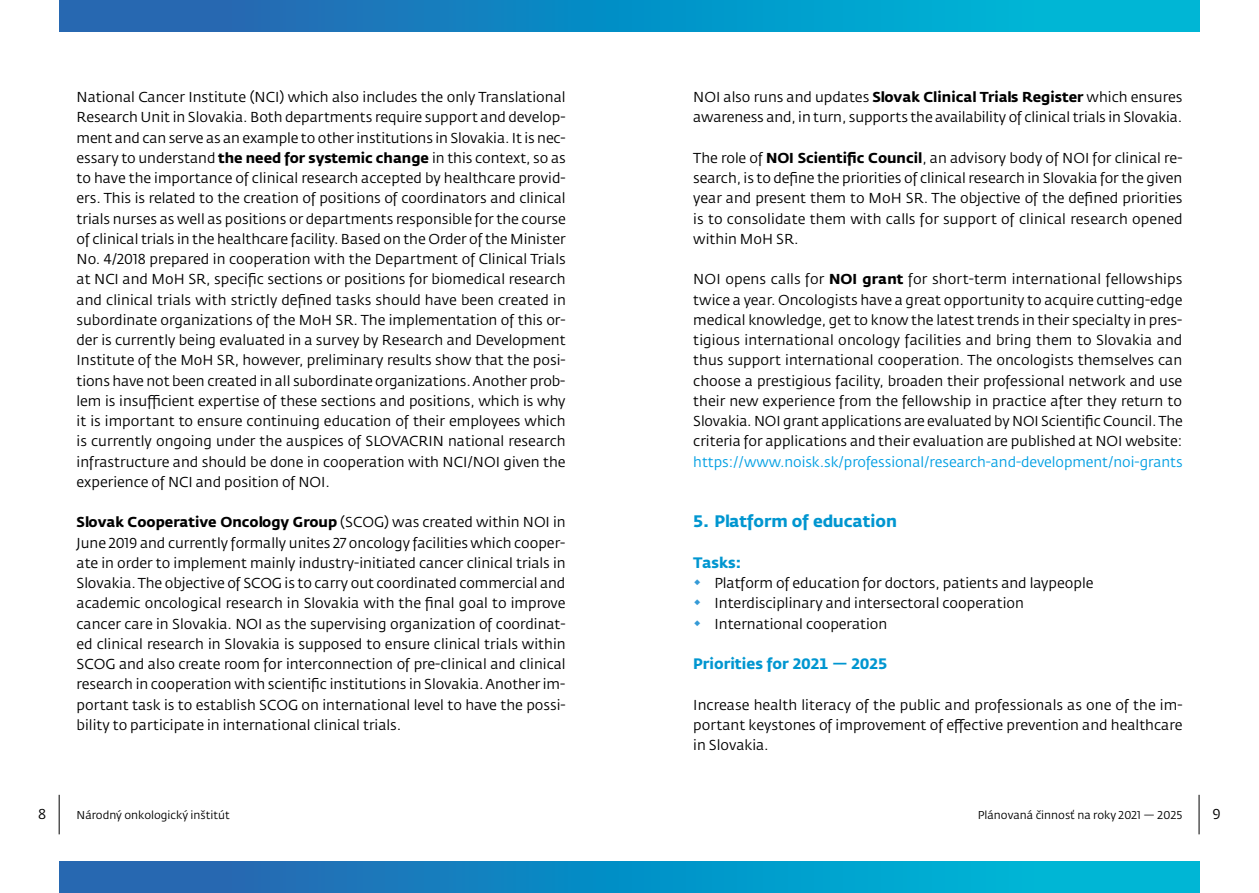
<style>
.page{position:relative;width:1259px;height:893px;background:#fff}
.page>*{position:absolute;margin:0;border:0;box-sizing:border-box;transform-origin:0 0}
.t1{font:700 16.5px "Fedra Sans Pro";color:#0096d0}
.t2{font:700 15px "Fedra Sans Pro";color:#0096d0}
.t3{font:14.25px/20.2px "Fedra Sans Pro";color:#000;text-align:justify}
.t4{font:14.25px "Fedra Sans Pro";letter-spacing:-.005em;color:#009fe3}
.t5{font:11.25px "Fedra Sans Pro";color:#000}
.s1{font-weight:700}
.s2{font-size:16.5px;color:#349ad6}
</style>
<div class="page">
<div style="left:60px;top:862px;width:1139px;height:31px;background:linear-gradient(to right,#275fae,#00c0db)"></div>
<div style="left:60px;top:0;width:1139px;height:31px;background:linear-gradient(to right,#275fae,#00c0db)"></div>
<hr style="left:59px;top:795px;width:1px;height:39px;background:#000">
<hr style="left:1198px;top:795px;width:1px;height:39px;background:#000">
<p class="t3" style="left:77px;top:87px;width:491px">National Cancer Institute (NCI) which also includes the only Translational Research Unit in Slovakia. Both departments require support and develop&shy;ment and can serve as an example to other institutions in Slovakia. It is nec&shy;essary to understand <span class="s1">the need for systemic change</span> in this context, so as to have the importance of clinical research accepted by healthcare provid&shy;ers. This is related to the creation of positions of coordinators and clinical trials nurses as well as positions or departments responsible for the course of clinical trials in the healthcare facility. Based on the Order of the Minister No. 4/2018 prepared in cooperation with the Department of Clinical Trials at NCI and MoH SR, specific sections or positions for biomedical research and clinical trials with strictly defined tasks should have been created in subordinate organizations of the MoH SR. The implementation of this or&shy;der is currently being evaluated in a survey by Research and Development Institute of the MoH SR, however, preliminary results show that the posi&shy;tions have not been created in all subordinate organizations. Another prob&shy;lem is insufficient expertise of these sections and positions, which is why it is important to ensure continuing education of their employees which is currently ongoing under the auspices of SLOVACRIN national research infrastructure and should be done in cooperation with NCI/NOI given the experience of NCI and position of NOI.</p>
<p class="t3" style="left:77px;top:512px;width:491px"><span class="s1">Slovak Cooperative Oncology Group</span> (SCOG) was created within NOI in June 2019 and currently formally unites 27 oncology facilities which cooper&shy;ate in order to implement mainly industry-initiated cancer clinical trials in Slovakia. The objective of SCOG is to carry out coordinated commercial and academic oncological research in Slovakia with the final goal to improve cancer care in Slovakia. NOI as the supervising organization of coordinat&shy;ed clinical research in Slovakia is supposed to ensure clinical trials within SCOG and also create room for interconnection of pre-clinical and clinical research in cooperation with scientific institutions in Slovakia. Another im&shy;portant task is to establish SCOG on international level to have the possi&shy;bility to participate in international clinical trials.</p>
<p class="t3" style="left:693px;top:87px;width:491px">NOI also runs and updates <span class="s1">Slovak Clinical Trials Register</span> which ensures awareness and, in turn, supports the availability of clinical trials in Slovakia.</p>
<p class="t3" style="left:693px;top:148px;width:491px">The role of <span class="s1">NOI Scientific Council</span>, an advisory body of NOI for clinical re&shy;search, is to define the priorities of clinical research in Slovakia for the given year and present them to MoH SR. The objective of the defined priorities is to consolidate them with calls for support of clinical research opened within MoH SR.</p>
<p class="t3" style="left:693px;top:269px;width:491px">NOI opens calls for <span class="s1">NOI grant</span> for short-term international fellowships twice a year. Oncologists have a great opportunity to acquire cutting-edge medical knowledge, get to know the latest trends in their specialty in pres&shy;tigious international oncology facilities and bring them to Slovakia and thus support international cooperation. The oncologists themselves can choose a prestigious facility, broaden their professional network and use their new experience from the fellowship in practice after they return to Slovakia. NOI grant applications are evaluated by NOI Scientific Council. The criteria for applications and their evaluation are published at NOI website:</p>
<p class="t4" style="left:693px;top:453px;width:491px">https://www.noisk.sk/professional/research-and-development/noi-grants</p>
<p class="t1" style="left:693px;top:511px;width:205px">5. Platform of education</p>
<p class="t2" style="left:693px;top:553px;width:49px">Tasks:</p>
<p class="t3" style="left:693px;top:573px;width:402px"><span class="s2">◆</span> Platform of education for doctors, patients and laypeople</p>
<p class="t3" style="left:693px;top:593px;width:332px"><span class="s2">◆</span> Interdisciplinary and intersectoral cooperation</p>
<p class="t3" style="left:693px;top:613px;width:196px"><span class="s2">◆</span> International cooperation</p>
<p class="t2" style="left:693px;top:654px;width:195px">Priorities for 2021 — 2025</p>
<p class="t3" style="left:693px;top:694px;width:491px">Increase health literacy of the public and professionals as one of the im&shy;portant keystones of improvement of effective prevention and healthcare in Slovakia.</p>
<p class="t3" style="left:38px;top:804px;width:10px">8</p>
<p class="t5" style="left:77px;top:808px;width:155px">Národný onkologický inštitút</p>
<p class="t5" style="left:978px;top:808px;width:206px">Plánovaná činnosť na roky 2021 — 2025</p>
<p class="t3" style="left:1212px;top:804px;width:10px">9</p>
</div>
